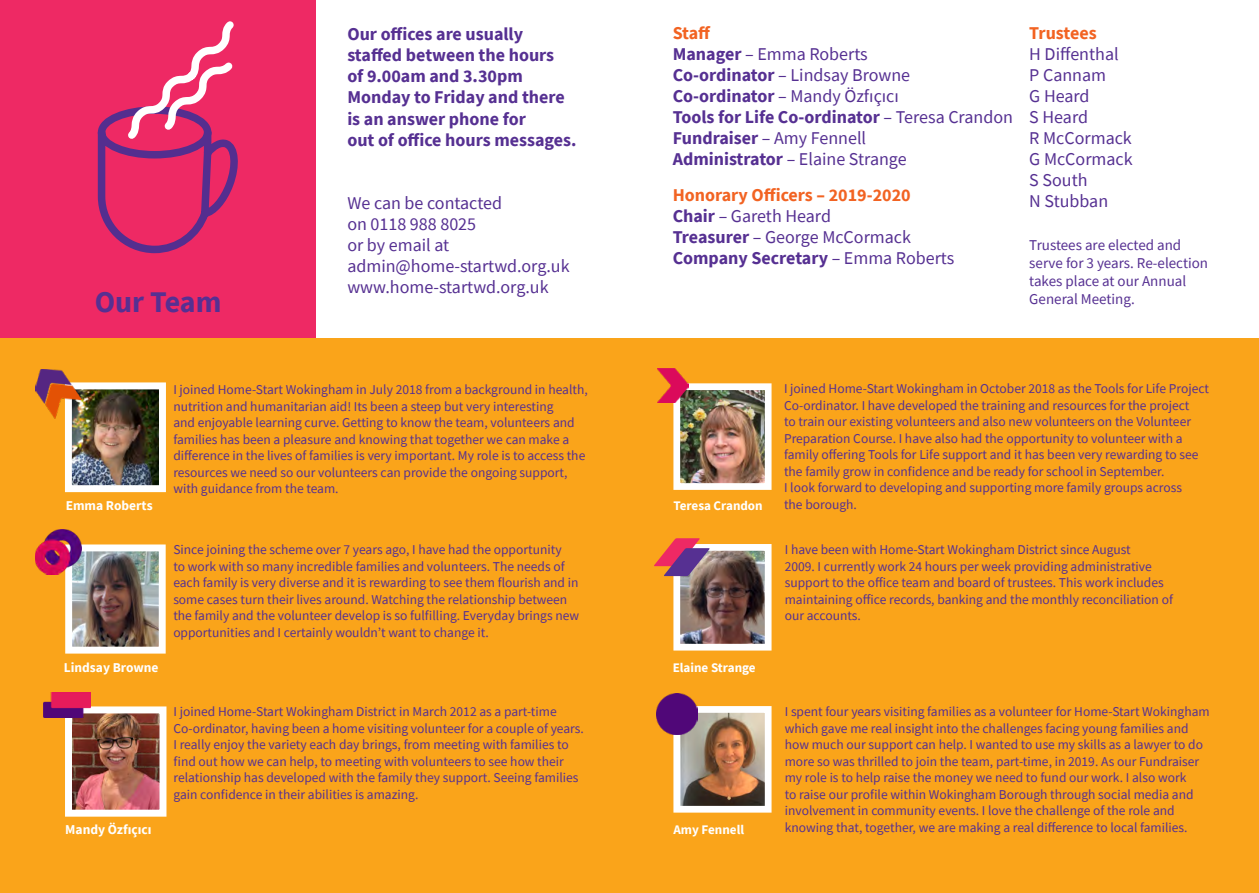
<style>
.page{position:relative;width:1259px;height:893px;background:#fff}
.page>*{position:absolute;margin:0;border:0;box-sizing:border-box;transform-origin:0 0}
.t1{font:700 30px "Source Sans Pro";color:#563092}
.t2{font:18px/21px "Source Sans Pro";color:#563092}
.t3{font:700 18px/21px "Source Sans Pro";color:#563092}
.t4{font:700 18px "Source Sans Pro";color:#f26322}
.t5{font:15px/18px "Source Sans Pro";color:#563092}
.t6{font:13.5px/16.5px "Source Sans Pro";color:#563092}
.t7{font:700 13.5px "Source Sans Pro";color:#fff}
.t8{font:700 13.05px "Source Sans Pro";color:#fff}
.s1{font-weight:700;color:#f26322}
.s2{font-weight:700}
</style>
<div class="page">
<div style="left:0;top:338px;width:1259px;height:555px;background:#faa41a"></div>
<img style="left:73px;top:552px;width:85px;height:94px">
<div style="left:65px;top:544px;width:101px;height:110px;border:7px solid #fff"></div>
<img style="left:73px;top:714px;width:85px;height:95px">
<div style="left:65px;top:706px;width:101px;height:111px;border:7px solid #fff"></div>
<img style="left:681px;top:552px;width:82px;height:91px">
<div style="left:673px;top:544px;width:98px;height:107px;border:7px solid #fff"></div>
<img style="left:681px;top:714px;width:82px;height:91px">
<div style="left:673px;top:706px;width:98px;height:107px;border:7px solid #fff"></div>
<img style="left:681px;top:391px;width:82px;height:91px">
<div style="left:673px;top:383px;width:98px;height:107px;border:7px solid #fff"></div>
<img style="left:73px;top:390px;width:85px;height:94px">
<div style="left:65px;top:382px;width:101px;height:110px;border:7px solid #fff"></div>
<img style="left:35px;top:370px;width:47px;height:49px">
<img style="left:35px;top:529px;width:47px;height:46px">
<img style="left:44px;top:693px;width:46px;height:25px">
<img style="left:658px;top:368px;width:31px;height:35px">
<img style="left:656px;top:693px;width:41px;height:41px">
<div style="left:0;top:0;width:316px;height:337px;background:#ee2964"></div>
<svg style="left:97px;top:21px;width:141px;height:233px"></svg>
<svg style="left:654px;top:538px;width:56px;height:38px"></svg>
<h1 class="t1" style="left:95px;top:281px;width:128px">Our Team</h1>
<h2 class="t3" style="left:347px;top:24px;width:231px">Our offices are usually staffed between the hours<br>of 9.00am and 3.30pm<br>Monday to Friday and there is an answer phone for<br>out of office hours messages.</h2>
<h2 class="t2" style="left:347px;top:192px;width:224px">We can be contacted<br>on 0118 988 8025<br>or by email at admin@home-startwd.org.uk www.home-startwd.org.uk</h2>
<h2 class="t2" style="left:673px;top:22px;width:342px"><span class="s1">Staff<br></span><span class="s2">Manager</span> – Emma Roberts<br><span class="s2">Co-ordinator</span> – Lindsay Browne<br><span class="s2">Co-ordinator</span> – Mandy Özfıçıcı<br><span class="s2">Tools for Life Co-ordinator</span> – Teresa Crandon<br><span class="s2">Fundraiser</span> – Amy Fennell<br><span class="s2">Administrator</span> – Elaine Strange</h2>
<h2 class="t2" style="left:673px;top:184px;width:283px"><span class="s1">Honorary Officers – 2019-2020<br></span><span class="s2">Chair</span> – Gareth Heard<br><span class="s2">Treasurer</span> – George McCormack<br><span class="s2">Company Secretary</span> – Emma Roberts</h2>
<h2 class="t4" style="left:1029px;top:21px;width:69px">Trustees</h2>
<h2 class="t2" style="left:1029px;top:43px;width:105px">H Diffenthal<br>P Cannam<br>G Heard<br>S Heard<br>R McCormack<br>G McCormack<br>S South<br>N Stubban</h2>
<p class="t5" style="left:1029px;top:236px;width:180px">Trustees are elected and serve for 3 years. Re-election takes place at our Annual<br>General Meeting.</p>
<p class="t6" style="left:173px;top:382px;width:416px">I joined Home-Start Wokingham in July 2018 from a background in health, nutrition and humanitarian aid! Its been a steep but very interesting<br>and enjoyable learning curve. Getting to know the team, volunteers and families has been a pleasure and knowing that together we can make a difference in the lives of families is very important. My role is to access the resources we need so our volunteers can provide the ongoing support, with guidance from the team.</p>
<p class="t7" style="left:66px;top:497px;width:88px">Emma Roberts</p>
<p class="t8" style="left:673px;top:497px;width:91px">Teresa Crandon</p>
<p class="t7" style="left:64px;top:658px;width:96px">Lindsay Browne</p>
<p class="t6" style="left:173px;top:541px;width:407px">Since joining the scheme over 7 years ago, I have had the opportunity<br>to work with so many incredible families and volunteers. The needs of each family is very diverse and it is rewarding to see them flourish and in some cases turn their lives around. Watching the relationship between the family and the volunteer develop is so fulfilling. Everyday brings new opportunities and I certainly wouldn’t want to change it.</p>
<p class="t8" style="left:673px;top:659px;width:84px">Elaine Strange</p>
<p class="t6" style="left:784px;top:380px;width:426px">I joined Home-Start Wokingham in October 2018 as the Tools for Life Project Co-ordinator. I have developed the training and resources for the project<br>to train our existing volunteers and also new volunteers on the Volunteer Preparation Course. I have also had the opportunity to volunteer with a family offering Tools for Life support and it has been very rewarding to see the family grow in confidence and be ready for school in September.<br>I look forward to developing and supporting more family groups across<br>the borough.</p>
<p class="t6" style="left:784px;top:541px;width:390px">I have been with Home-Start Wokingham District since August<br>2009. I currently work 24 hours per week providing administrative support to the office team and board of trustees. This work includes maintaining office records, banking and the monthly reconciliation of our accounts.</p>
<p class="t7" style="left:65px;top:820px;width:88px">Mandy Özfıçıcı</p>
<p class="t6" style="left:173px;top:703px;width:412px">I joined Home-Start Wokingham District in March 2012 as a part-time Co-ordinator, having been a home visiting volunteer for a couple of years.<br>I really enjoy the variety each day brings, from meeting with families to find out how we can help, to meeting with volunteers to see how their relationship has developed with the family they support. Seeing families gain confidence in their abilities is amazing.</p>
<p class="t6" style="left:784px;top:703px;width:426px">I spent four years visiting families as a volunteer for Home-Start Wokingham which gave me real insight into the challenges facing young families and how much our support can help. I wanted to use my skills as a lawyer to do more so was thrilled to join the team, part-time, in 2019. As our Fundraiser my role is to help raise the money we need to fund our work. I also work<br>to raise our profile within Wokingham Borough through social media and involvement in community events. I love the challenge of the role and knowing that, together, we are making a real difference to local families.</p>
<p class="t8" style="left:673px;top:821px;width:72px">Amy Fennell</p>
</div>
